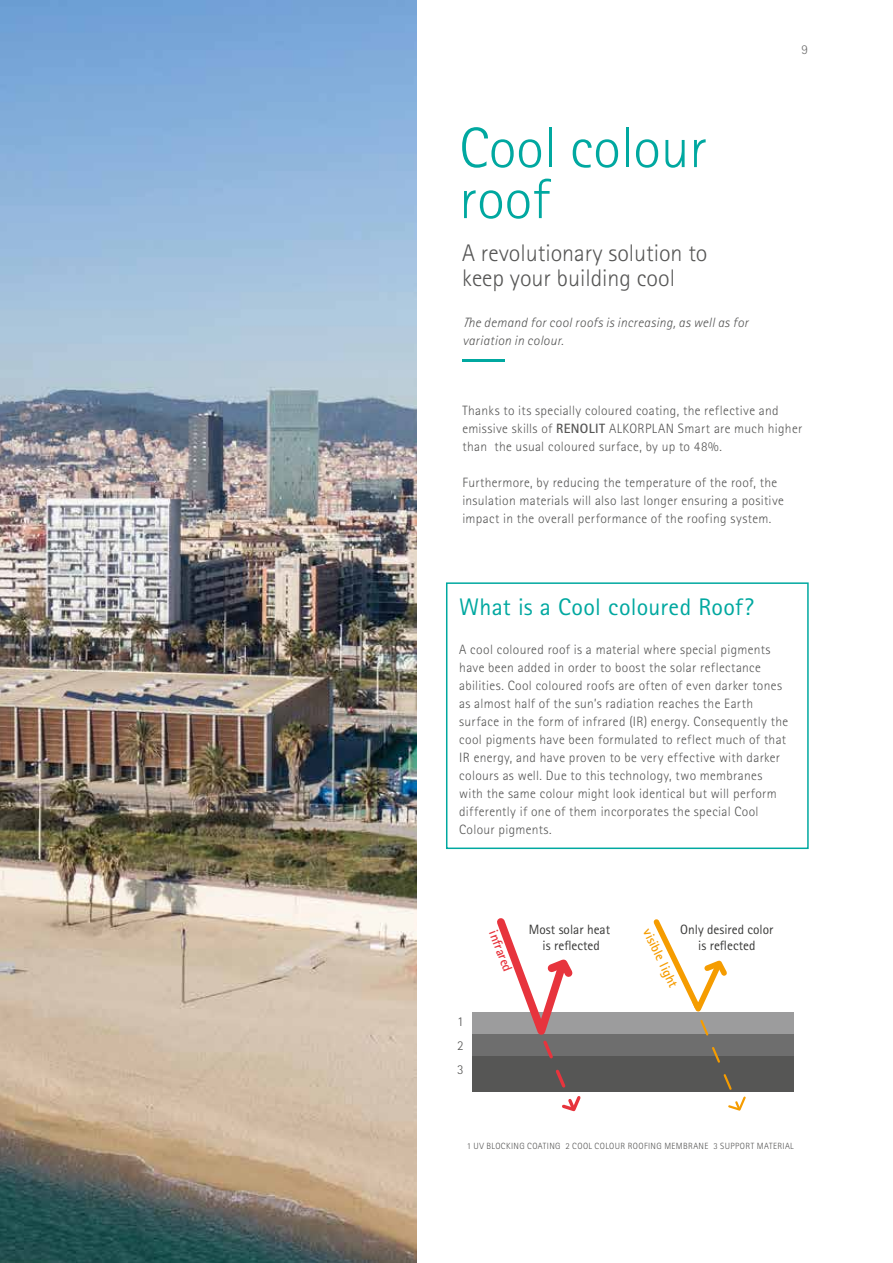
<style>
.page{position:relative;width:893px;height:1263px;background:#fff}
.page>*{position:absolute;margin:0;border:0;box-sizing:border-box;transform-origin:0 0}
.t1{font:300 57px/51px "Rotis Sans Serif Pro";color:#00a8a0}
.t2{font:300 24px/25.5px "Rotis Sans Serif Pro";color:#565655}
.t3{font:24px "Rotis Sans Serif Pro";letter-spacing:.01em;color:#00a8a0}
.t4{font:300 13.5px/18px "Rotis Sans Serif Pro";letter-spacing:.025em;color:#565655}
.t5{font:italic 300 13.5px/18px "Rotis Sans Serif Pro";letter-spacing:.02em;color:#565655}
.t6{font:13.5px/16.2px "Rotis Sans Serif Pro";color:#3a3a39;text-align:center}
.t7{font:300 13.5px "Rotis Sans Serif Pro";color:#6e6e6e}
.t8{font:700 13.35px "Rotis Sans Serif Pro";color:#f59c00}
.t9{font:700 13.35px "Rotis Sans Serif Pro";color:#e7343d}
.t10{font:300 9px "Rotis Sans Serif Pro";letter-spacing:.04em;color:#565655}
.s1{font-weight:700}
</style>
<div class="page">
<img style="left:0;top:0;width:417px;height:1263px">
<hr style="left:462px;top:359px;width:43px;height:2px;background:#00a8a0">
<div style="left:446px;top:582px;width:363px;height:267px;border:2px solid #00a8a0"></div>
<div style="left:472px;top:1056px;width:322px;height:36px;background:#565655"></div>
<div style="left:472px;top:1034px;width:322px;height:22px;background:#6e6e6e"></div>
<div style="left:472px;top:1012px;width:322px;height:22px;background:#9c9c9d"></div>
<svg style="left:497px;top:918px;width:84px;height:194px"></svg>
<svg style="left:653px;top:919px;width:93px;height:192px"></svg>
<h1 class="t1" style="left:459px;top:123px;width:249px">Cool colour roof</h1>
<h2 class="t2" style="left:462px;top:240px;width:247px">A revolutionary solution to keep your building cool</h2>
<p class="t5" style="left:462px;top:314px;width:287px">The demand for cool roofs is increasing, as well as for variation in colour.</p>
<p class="t7" style="left:801px;top:42px;width:8px">9</p>
<p class="t4" style="left:462px;top:402px;width:341px">Thanks to its specially coloured coating, the reflective and emissive skills of <span class="s1">RENOLIT</span> ALKORPLAN Smart are much higher than the usual coloured surface, by up to 48%.</p>
<p class="t4" style="left:462px;top:474px;width:323px">Furthermore, by reducing the temperature of the roof, the insulation materials will also last longer ensuring a positive impact in the overall performance of the roofing system.</p>
<h2 class="t3" style="left:459px;top:593px;width:296px">What is a Cool coloured Roof?</h2>
<p class="t4" style="left:459px;top:640px;width:330px">A cool coloured roof is a material where special pigments have been added in order to boost the solar reflectance abilities. Cool coloured roofs are often of even darker tones as almost half of the sun’s radiation reaches the Earth surface in the form of infrared (IR) energy. Consequently the cool pigments have been formulated to reflect much of that IR energy, and have proven to be very effective with darker colours as well. Due to this technology, two membranes with the same colour might look identical but will perform differently if one of them incorporates the special Cool Colour pigments.</p>
<p class="t4" style="left:457px;top:1010px;width:8px;line-height:24px;text-align:justify">1<br>2<br>3</p>
<p class="t9" style="left:501px;top:928px;width:45px;rotate:69deg">infrared</p>
<p class="t6" style="left:680px;top:922px;width:95px">Only desired color is reflected</p>
<p class="t6" style="left:529px;top:922px;width:83px">Most solar heat is reflected</p>
<p class="t8" style="left:654px;top:926px;width:65px;rotate:64deg">visible light</p>
<p class="t10" style="left:467px;top:1141px;width:329px">1 UV BLOCKING COATING 2 COOL COLOUR ROOFING MEMBRANE 3 SUPPORT MATERIAL</p>
</div>
